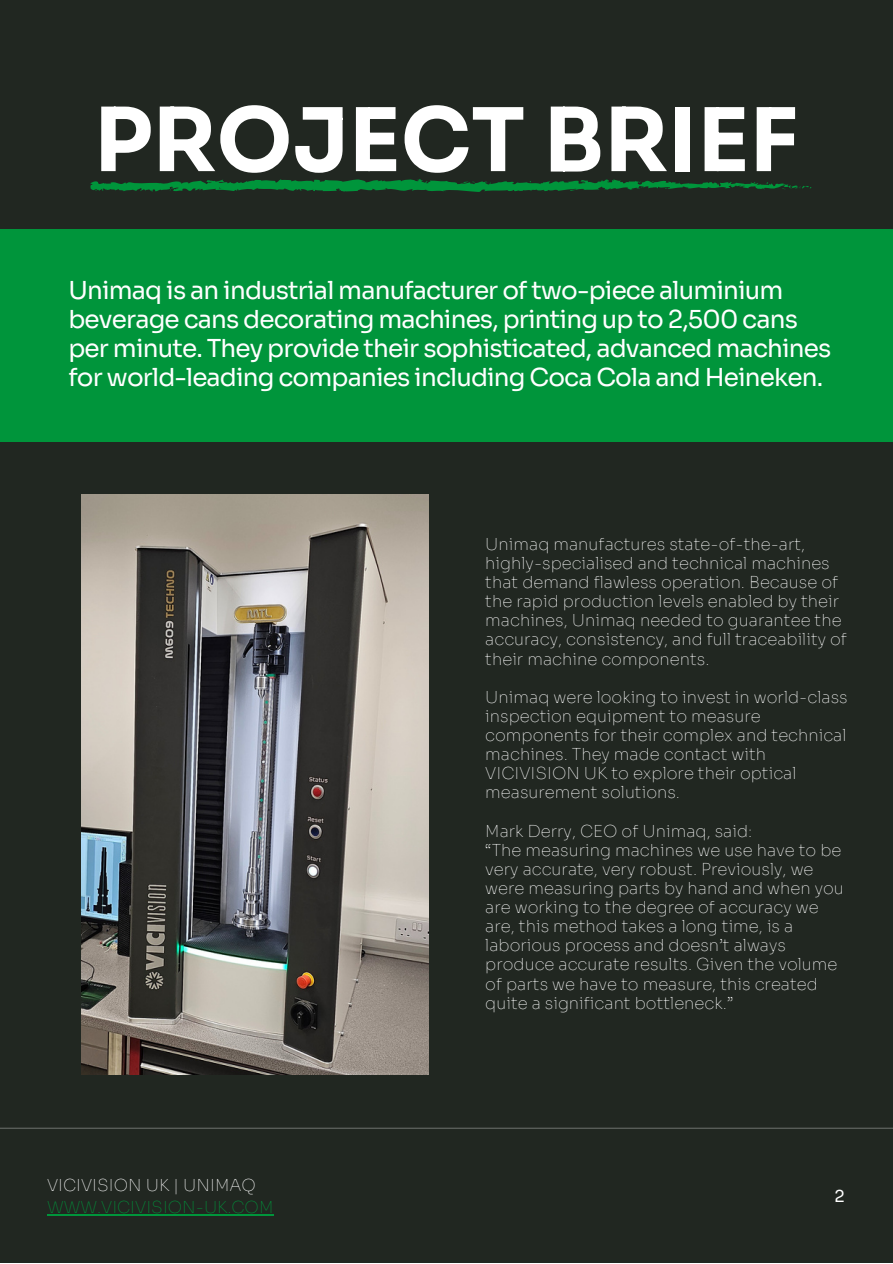
<style>
.page{position:relative;width:893px;height:1264px;background:#fff}
.page>*{position:absolute;margin:0;border:0;box-sizing:border-box;transform-origin:0 0}
.t1{font:700 87.6px "Sora";color:#fff}
.t2{font:24.75px/29.2px "Sora";letter-spacing:-.035em;color:#fff}
.t3{font:100 16.5px/19px "Sora";color:#fff}
.t4{font:100 16.5px "Sora";color:#00953b}
.t5{font:16.5px "Sora";color:#fff}
</style>
<div class="page">
<div style="left:0;top:0;width:892px;height:1262px;background:#212721"></div>
<hr style="left:0;top:1127px;width:892px;height:1px;background:#666a66">
<div style="left:0;top:229px;width:892px;height:213px;background:#00953b"></div>
<svg style="left:90px;top:179px;width:721px;height:13px"></svg>
<img style="left:81px;top:494px;width:348px;height:580px">
<hr style="left:47px;top:1214px;width:226px;height:1px;background:#00953b">
<p class="t1" style="left:94px;top:86px;width:706px">PROJECT BRIEF</p>
<p class="t2" style="left:68px;top:275px;width:764px">Unimaq is an industrial manufacturer of two-piece aluminium beverage cans decorating machines, printing up to 2,500 cans per minute. They provide their sophisticated, advanced machines for world-leading companies including Coca Cola and Heineken.</p>
<p class="t3" style="left:47px;top:1175px;width:210px">VICIVISION UK | UNIMAQ</p>
<p class="t4" style="left:47px;top:1197px;width:228px">WWW.VICIVISION-UK.COM</p>
<p class="t3" style="left:485px;top:534px;width:363px">Unimaq manufactures state-of-the-art, highly-specialised and technical machines that demand flawless operation. Because of the rapid production levels enabled by their machines, Unimaq needed to guarantee the accuracy, consistency, and full traceability of their machine components.</p>
<p class="t3" style="left:485px;top:687px;width:364px">Unimaq were looking to invest in world-class inspection equipment to measure components for their complex and technical machines. They made contact with VICIVISION UK to explore their optical measurement solutions.</p>
<p class="t3" style="left:485px;top:821px;width:268px">Mark Derry, CEO of Unimaq, said:</p>
<p class="t3" style="left:485px;top:840px;width:360px">“The measuring machines we use have to be very accurate, very robust. Previously, we were measuring parts by hand and when you are working to the degree of accuracy we are, this method takes a long time, is a laborious process and doesn’t always produce accurate results. Given the volume of parts we have to measure, this created quite a significant bottleneck.”</p>
<p class="t5" style="left:834px;top:1185px;width:12px">2</p>
</div>
